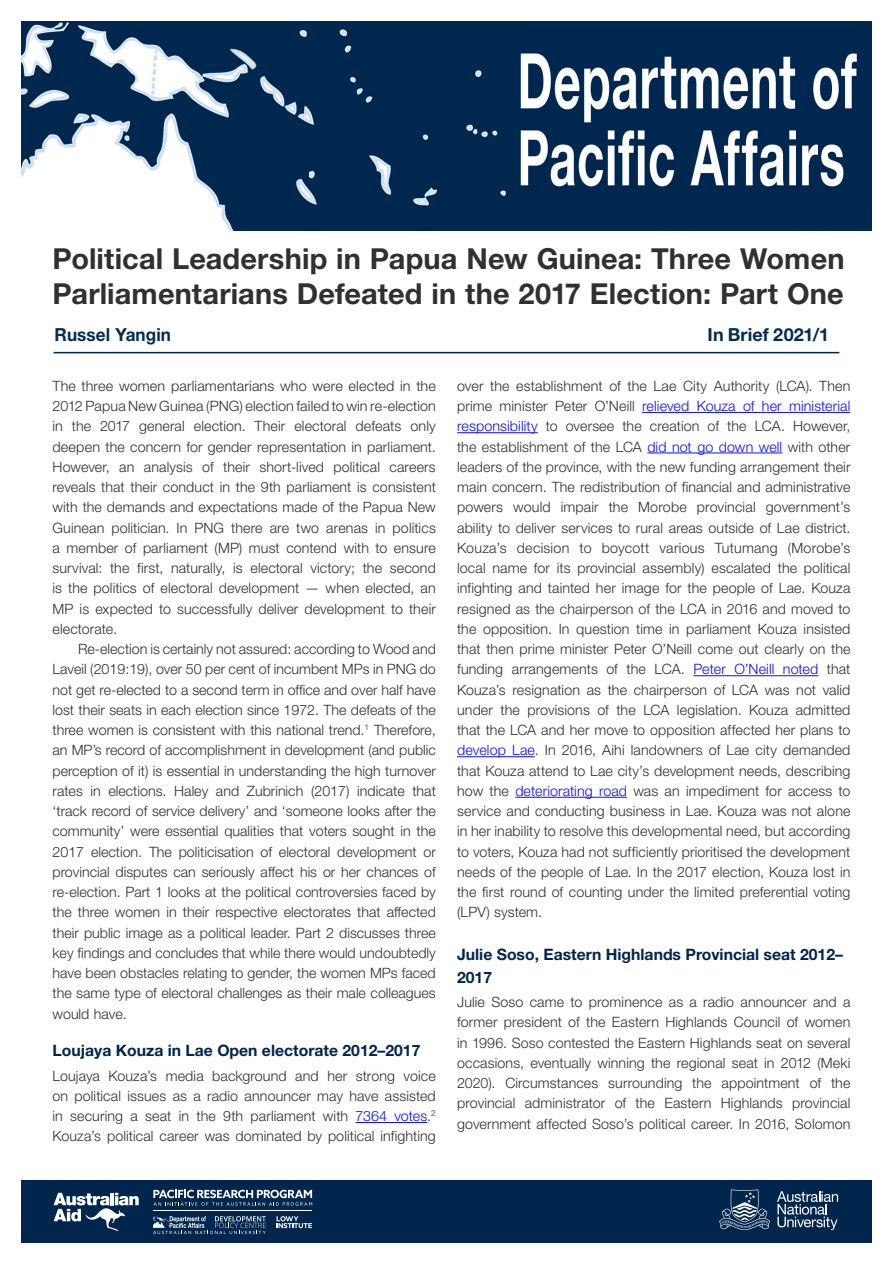
<style>
.page{position:relative;width:893px;height:1263px;background:#fff}
.page>*{position:absolute;margin:0;border:0;box-sizing:border-box;transform-origin:0 0}
.t1{font:700 28.95px/34.8px "Helvetica Neue LT Std";letter-spacing:.005em;color:#312f30}
.In_Brief_title{font:700 18px "Helvetica Neue LT Std";letter-spacing:.005em;color:#002d54}
.Author{font:700 18px "Helvetica Neue LT Std";letter-spacing:.005em;color:#002d54;scale:.95 1}
.Heading_1{font:700 15.75px/22.5px "Helvetica Neue LT Std";color:#00264e}
.PARA_1{font:300 14.25px/20.2px "Helvetica Neue LT Std";letter-spacing:.01em;color:#312f30;text-align:justify}
.PARA_2{font:300 14.25px/20.2px "Helvetica Neue LT Std";color:#312f30;text-align:justify}
.s1{color:#0d0dff}
</style>
<div class="page">
<div style="left:21px;top:1181px;width:851px;height:62px;background:#00264e"></div>
<svg style="left:777px;top:1191px;width:61px;height:39px"></svg>
<svg style="left:719px;top:1189px;width:51px;height:41px"></svg>
<hr style="left:54px;top:352px;width:785px;height:1px;background:#00264e">
<img style="left:21px;top:22px;width:851px;height:208px">
<svg style="left:54px;top:1193px;width:85px;height:38px"></svg>
<svg style="left:277px;top:1216px;width:35px;height:12px"></svg>
<svg style="left:153px;top:1190px;width:159px;height:16px"></svg>
<hr style="left:153px;top:1210px;width:159px;height:1px;background:#fff">
<svg style="left:153px;top:1216px;width:113px;height:18px"></svg>
<hr style="left:356px;top:1122px;width:71px;height:1px;background:#0d0dff">
<hr style="left:642px;top:412px;width:208px;height:1px;background:#0d0dff">
<hr style="left:457px;top:432px;width:81px;height:1px;background:#0d0dff">
<hr style="left:647px;top:453px;width:135px;height:1px;background:#0d0dff">
<hr style="left:693px;top:675px;width:125px;height:1px;background:#0d0dff">
<hr style="left:457px;top:756px;width:78px;height:1px;background:#0d0dff">
<hr style="left:515px;top:797px;width:112px;height:1px;background:#0d0dff">
<p class="t1" style="left:53px;top:241px;width:794px">Political Leadership in Papua New Guinea: Three Women<br>Parliamentarians Defeated in the 2017 Election: Part One</p>
<p class="Author" style="left:55px;top:323px;width:124px">Russel Yangin</p>
<p class="PARA_1" style="left:53px;top:375px;width:385px">The three women parliamentarians who were elected in the 2012 Papua New Guinea (PNG) election failed to win re-election in the 2017 general election. Their electoral defeats only deepen the concern for gender representation in parliament.<br>However, an analysis of their short-lived political careers reveals that their conduct in the 9th parliament is consistent with the demands and expectations made of the Papua New Guinean politician. In PNG there are two arenas in politics a member of parliament (MP) must contend with to ensure survival: the first, naturally, is electoral victory; the second is the politics of electoral development — when elected, an MP is expected to successfully deliver development to their electorate.</p>
<p class="PARA_2" style="left:53px;top:638px;width:385px;text-indent:26px">Re-election is certainly not assured: according to Wood and Laveil (2019:19), over 50 per cent of incumbent MPs in PNG do not get re-elected to a second term in office and over half have lost their seats in each election since 1972. The defeats of the three women is consistent with this national trend.<sup>1</sup> Therefore, an MP’s record of accomplishment in development (and public perception of it) is essential in understanding the high turnover rates in elections. Haley and Zubrinich (2017) indicate that ‘track record of service delivery’ and ‘someone looks after the community’ were essential qualities that voters sought in the 2017 election. The politicisation of electoral development or provincial disputes can seriously affect his or her chances of re-election. Part 1 looks at the political controversies faced by the three women in their respective electorates that affected their public image as a political leader. Part 2 discusses three key findings and concludes that while there would undoubtedly have been obstacles relating to gender, the women MPs faced the same type of electoral challenges as their male colleagues would have.</p>
<p class="Heading_1" style="left:53px;top:1039px;width:369px">Loujaya Kouza in Lae Open electorate 2012–2017</p>
<p class="PARA_1" style="left:53px;top:1065px;width:385px">Loujaya Kouza’s media background and her strong voice on political issues as a radio announcer may have assisted in securing a seat in the 9th parliament with <span class="s1">7364 votes</span>.<sup>2<br></sup>Kouza’s political career was dominated by political infighting</p>
<p class="In_Brief_title" style="left:708px;top:323px;width:123px">In Brief 2021/1</p>
<p class="PARA_1" style="left:457px;top:375px;width:395px">over the establishment of the Lae City Authority (LCA). Then prime minister Peter O’Neill <span class="s1">relieved Kouza of her ministerial responsibility</span> to oversee the creation of the LCA. However, the establishment of the LCA <span class="s1">did not go down well</span> with other leaders of the province, with the new funding arrangement their main concern. The redistribution of financial and administrative powers would impair the Morobe provincial government’s ability to deliver services to rural areas outside of Lae district.<br>Kouza’s decision to boycott various Tutumang (Morobe’s local name for its provincial assembly) escalated the political infighting and tainted her image for the people of Lae. Kouza resigned as the chairperson of the LCA in 2016 and moved to the opposition. In question time in parliament Kouza insisted that then prime minister Peter O’Neill come out clearly on the funding arrangements of the LCA. <span class="s1">Peter O’Neill noted</span> that Kouza’s resignation as the chairperson of LCA was not valid under the provisions of the LCA legislation. Kouza admitted that the LCA and her move to opposition affected her plans to <span class="s1">develop Lae</span>. In 2016, Aihi landowners of Lae city demanded that Kouza attend to Lae city’s development needs, describing how the <span class="s1">deteriorating road</span> was an impediment for access to service and conducting business in Lae. Kouza was not alone in her inability to resolve this developmental need, but according to voters, Kouza had not sufficiently prioritised the development needs of the people of Lae. In the 2017 election, Kouza lost in the first round of counting under the limited preferential voting (LPV) system.</p>
<p class="Heading_1" style="left:457px;top:943px;width:387px">Julie Soso, Eastern Highlands Provincial seat 2012–<br>2017</p>
<p class="PARA_1" style="left:457px;top:991px;width:395px">Julie Soso came to prominence as a radio announcer and a former president of the Eastern Highlands Council of women in 1996. Soso contested the Eastern Highlands seat on several occasions, eventually winning the regional seat in 2012 (Meki 2020). Circumstances surrounding the appointment of the provincial administrator of the Eastern Highlands provincial government affected Soso’s political career. In 2016, Solomon</p>
</div>
